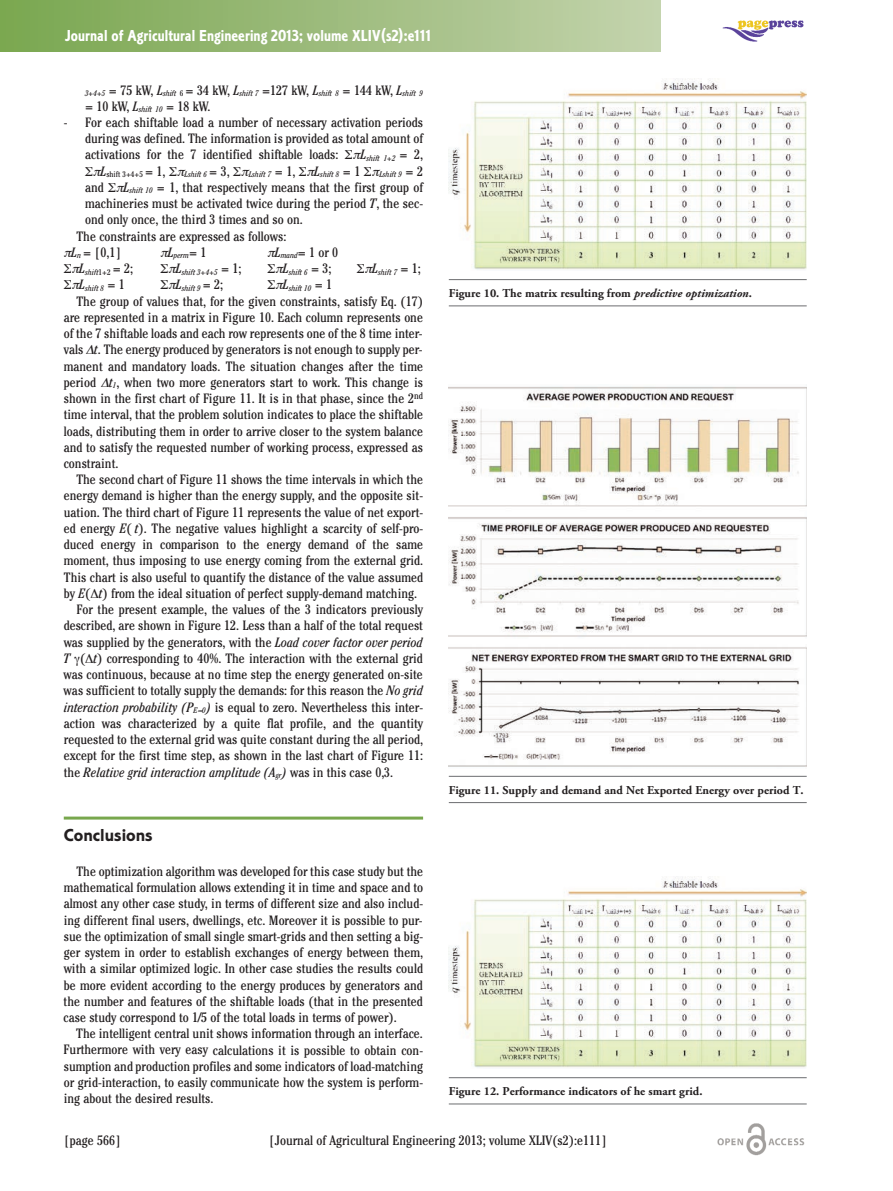
<style>
.page{position:relative;width:893px;height:1191px;background:#fff}
.page>*{position:absolute;margin:0;border:0;box-sizing:border-box;transform-origin:0 0}
.t1{font:18px "Corinthian Bold Plain";color:#231f20}
.t2{font:16.5px "Corinthian Bold Condensed Plain";color:#fff}
.t3{font:condensed 13.5px/16.2px "Cheltenham";color:#231f20;text-align:justify}
.t4{font:italic condensed 13.5px "Cheltenham";color:#231f20}
.t5{font:700 12px "Adobe Garamond Pro";color:#231f20}
.t6{font:italic condensed 8.1px "Cheltenham";color:#231f20}
.t7{font:condensed 8.1px "Cheltenham";color:#231f20}
.s1{font-style:normal}
.s2{font-style:italic}
</style>
<div class="page">
<hr style="left:64px;top:816px;width:359px;height:3px;background:#78a74d">
<img style="left:717px;top:1123px;width:88px;height:33px">
<img style="left:723px;top:20px;width:81px;height:22px">
<div style="left:0;top:0;width:660px;height:51px;background:linear-gradient(to right,#79a64f,#c3d2ac)"></div>
<img style="left:449px;top:78px;width:358px;height:192px">
<hr style="left:449px;top:279px;width:358px;height:1px;background:#6c6d70">
<hr style="left:449px;top:305px;width:358px;height:1px;background:#6c6d70">
<img style="left:449px;top:386px;width:358px;height:381px">
<hr style="left:449px;top:776px;width:358px;height:1px;background:#6c6d70">
<hr style="left:449px;top:802px;width:358px;height:1px;background:#6c6d70">
<img style="left:449px;top:876px;width:358px;height:192px">
<hr style="left:449px;top:1077px;width:358px;height:1px;background:#6c6d70">
<hr style="left:449px;top:1103px;width:358px;height:1px;background:#6c6d70">
<p class="t2" style="left:65px;top:30px;width:368px">Journal of Agricultural Engineering 2013; volume XLIV(s2):e111</p>
<p class="t6" style="left:85px;top:90px;width:340px">3+4+5 <sup>=</sup> <sup>75</sup> <sup>kW,</sup> <sup>L</sup>shift <span class="s1">6</span> <sup>=</sup> <sup>34</sup> <sup>kW,</sup> <sup>L</sup>shift 7 <sup>=127</sup> <sup>kW,</sup> <sup>L</sup>shift 8 <sup>=</sup> <sup>144</sup> <sup>kW,</sup> <sup>L</sup>shift 9</p>
<p class="t3" style="left:85px;top:99px;width:127px">= 10 kW, <span class="s2">L</span><sub>shift</sub> <sub>10</sub> = 18 kW.</p>
<p class="t3" style="left:85px;top:115px;width:340px;text-indent:-21px">- For each shiftable load a number of necessary activation periods during was defined. The information is provided as total amount of activations for the 7 identified shiftable loads:</p>
<p class="t6" style="left:360px;top:155px;width:64px"><sup>L</sup>shift 1+2 <sup>=</sup> <sup>2,</sup></p>
<p class="t7" style="left:100px;top:171px;width:67px"><sup>L</sup>shift 3+4+5 <sup>=</sup> <sup>1,</sup></p>
<p class="t6" style="left:184px;top:171px;width:47px">Lshift 6 <sup>=</sup> <sup>3,</sup></p>
<p class="t6" style="left:249px;top:171px;width:48px">Lshift 7 <sup>=</sup> <sup>1,</sup></p>
<p class="t6" style="left:314px;top:171px;width:48px"><sup>L</sup>shift 8 <sup>=</sup> <sup>1</sup></p>
<p class="t6" style="left:379px;top:171px;width:45px">Lshift 9 <sup>=</sup> <sup>2</sup></p>
<p class="t3" style="left:85px;top:180px;width:20px">and</p>
<p class="t3" style="left:123px;top:180px;width:301px"><span class="s2">L</span><sub>shift</sub> <sub>10</sub> = 1, that respectively means that the first group of</p>
<p class="t3" style="left:85px;top:197px;width:340px">machineries must be activated twice during the period <span class="s2">T</span>, the sec-</p>
<p class="t3" style="left:85px;top:213px;width:219px">ond only once, the third 3 times and so on.</p>
<p class="t3" style="left:77px;top:229px;width:211px">The constraints are expressed as follows:</p>
<p class="t3" style="left:71px;top:245px;width:52px"><span class="s2">L</span><sub>n</sub> = [0,1]</p>
<p class="t6" style="left:168px;top:253px;width:40px"><sup>L</sup>perm<sup>=</sup> <sup>1</sup></p>
<p class="t3" style="left:275px;top:245px;width:65px"><span class="s2">L</span><sub>mand</sub>= 1 or 0</p>
<p class="t6" style="left:79px;top:269px;width:55px"><sup>L</sup>shift<span class="s1">1+2</span> <sup>=</sup> <sup>2;</sup></p>
<p class="t6" style="left:176px;top:269px;width:67px"><sup>L</sup>shift 3+4+5 <sup>=</sup> <sup>1;</sup></p>
<p class="t6" style="left:283px;top:269px;width:50px"><sup>L</sup>shift 6 <sup>=</sup> <sup>3;</sup></p>
<p class="t6" style="left:372px;top:269px;width:50px"><sup>L</sup>shift 7 <sup>=</sup> <sup>1;</sup></p>
<p class="t6" style="left:79px;top:285px;width:47px"><sup>L</sup>shift 8 <sup>=</sup> <sup>1</sup></p>
<p class="t6" style="left:176px;top:285px;width:49px"><sup>L</sup>shift 9 <sup>=</sup> <sup>2;</sup></p>
<p class="t6" style="left:283px;top:285px;width:51px"><sup>L</sup>shift 10 <sup>=</sup> <sup>1</sup></p>
<p class="t3" style="left:64px;top:294px;width:361px;text-indent:13px">The group of values that, for the given constraints, satisfy Eq. (17) are represented in a matrix in Figure 10. Each column represents one of the 7 shiftable loads and each row represents one of the 8 time inter&shy;vals <span class="s2">t</span>. The energy produced by generators is not enough to supply per&shy;manent and mandatory loads. The situation changes after the time period <span class="s2">t</span><sub>1</sub>, when two more generators start to work. This change is shown in the first chart of Figure 11. It is in that phase, since the 2<sup>nd </sup>time interval, that the problem solution indicates to place the shiftable loads, distributing them in order to arrive closer to the system balance and to satisfy the requested number of working process, expressed as constraint.</p>
<p class="t3" style="left:76px;top:473px;width:348px">The second chart of Figure 11 shows the time intervals in which the</p>
<p class="t3" style="left:64px;top:489px;width:361px">energy demand is higher than the energy supply, and the opposite sit-</p>
<p class="t3" style="left:64px;top:505px;width:361px">uation. The third chart of Figure 11 represents the value of net export-</p>
<p class="t3" style="left:64px;top:521px;width:361px">ed energy <span class="s2">E</span>( <span class="s2">t</span>). The negative values highlight a scarcity of self-pro-</p>
<p class="t3" style="left:64px;top:538px;width:361px">duced energy in comparison to the energy demand of the same</p>
<p class="t3" style="left:64px;top:554px;width:361px">moment, thus imposing to use energy coming from the external grid.</p>
<p class="t3" style="left:64px;top:570px;width:361px">This chart is also useful to quantify the distance of the value assumed</p>
<p class="t3" style="left:64px;top:586px;width:355px">by <span class="s2">E</span>( <span class="s2">t</span>) from the ideal situation of perfect supply-demand matching.</p>
<p class="t3" style="left:77px;top:602px;width:348px">For the present example, the values of the 3 indicators previously</p>
<p class="t3" style="left:64px;top:619px;width:361px">described, are shown in Figure 12. Less than a half of the total request</p>
<p class="t3" style="left:64px;top:635px;width:361px">was supplied by the generators, with the <span class="s2">Load cover factor over period</span></p>
<p class="t3" style="left:64px;top:651px;width:361px"><span class="s2">T</span> ( <span class="s2">t</span>) corresponding to 40%. The interaction with the external grid</p>
<p class="t3" style="left:64px;top:667px;width:361px">was continuous, because at no time step the energy generated on-site</p>
<p class="t3" style="left:64px;top:684px;width:361px">was sufficient to totally supply the demands: for this reason the <span class="s2">No grid</span></p>
<p class="t3" style="left:64px;top:700px;width:361px"><span class="s2">interaction probability (P</span><sub>E</sub> <sub>0</sub><span class="s2">)</span> is equal to zero. Nevertheless this inter-</p>
<p class="t3" style="left:64px;top:716px;width:361px">action was characterized by a quite flat profile, and the quantity</p>
<p class="t3" style="left:64px;top:732px;width:361px">requested to the external grid was quite constant during the all period,</p>
<p class="t3" style="left:64px;top:749px;width:361px">except for the first time step, as shown in the last chart of Figure 11:</p>
<p class="t4" style="left:64px;top:767px;width:331px"><span class="s1">the</span> Relative grid interaction amplitude (A<sub>gr</sub>) <span class="s1">was in this case 0,3.</span></p>
<h1 class="t1" style="left:64px;top:829px;width:90px">Conclusions</h1>
<p class="t3" style="left:64px;top:864px;width:361px;text-indent:13px">The optimization algorithm was developed for this case study but the mathematical formulation allows extending it in time and space and to almost any other case study, in terms of different size and also includ&shy;ing different final users, dwellings, etc. Moreover it is possible to pur&shy;sue the optimization of small single smart-grids and then setting a big&shy;ger system in order to establish exchanges of energy between them, with a similar optimized logic. In other case studies the results could be more evident according to the energy produces by generators and the number and features of the shiftable loads (that in the presented case study correspond to 1/5 of the total loads in terms of power).</p>
<p class="t3" style="left:64px;top:1026px;width:361px;text-indent:13px">The intelligent central unit shows information through an interface.<br>Furthermore with very easy calculations it is possible to obtain con&shy;sumption and production profiles and some indicators of load-matching or grid-interaction, to easily communicate how the system is perform&shy;ing about the desired results.</p>
<p class="t5" style="left:449px;top:288px;width:305px">Figure 10. The matrix resulting from <span class="s2">predictive optimization</span>.</p>
<p class="t5" style="left:449px;top:785px;width:356px">Figure 11. Supply and demand and Net Exported Energy over period T.</p>
<p class="t5" style="left:449px;top:1086px;width:255px">Figure 12. Performance indicators of he smart grid.</p>
<p class="t3" style="left:64px;top:1134px;width:59px">[page 566]</p>
<p class="t3" style="left:269px;top:1134px;width:340px">[Journal of Agricultural Engineering 2013; volume XLIV(s2):e111]</p>
</div>
